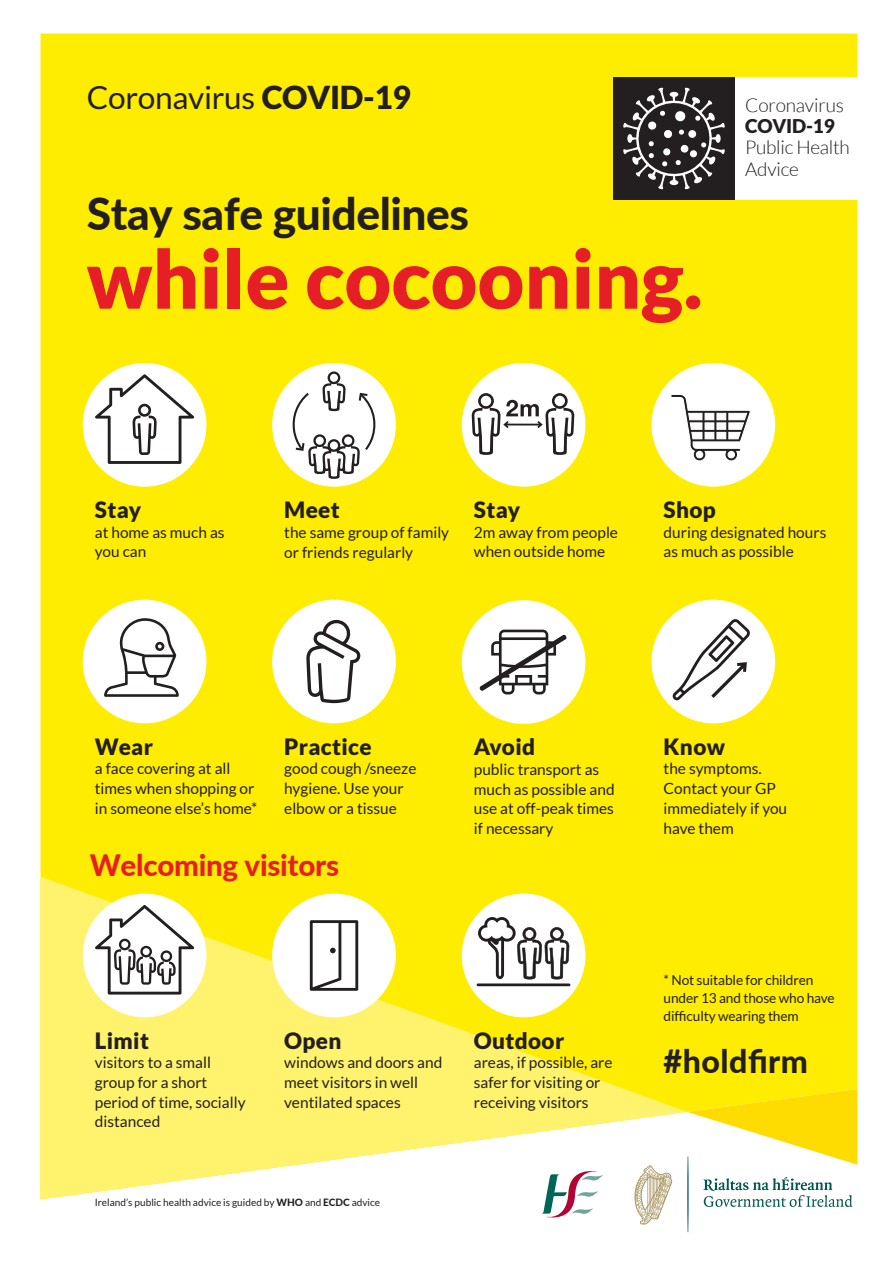
<style>
.page{position:relative;width:893px;height:1263px;background:#fff}
.page>*{position:absolute;margin:0;border:0;box-sizing:border-box;transform-origin:0 0}
.t1{font:900 80.85px "Lato";color:#e61e25}
.t2{font:800 44.33px "Lato";letter-spacing:-.01em;color:#231f20}
.t3{font:800 32.17px "Lato";letter-spacing:.015em;color:#231f20}
.t4{font:31.65px "Lato";letter-spacing:-.01em;color:#231f20}
.t5{font:800 29.55px "Lato";letter-spacing:-.01em;color:#e61e25}
.t6{font:900 22.5px "Lato";letter-spacing:.015em;color:#231f20}
.t7{font:300 18.98px/21.1px "Lato";letter-spacing:-.01em;color:#231f20}
.t8{font:900 18.98px "Lato";letter-spacing:-.01em;color:#231f20}
.t9{font:15.45px/19.6px "Lato";color:#231f20}
.t10{font:13.73px/17.9px "Lato";letter-spacing:-.01em;color:#231f20}
.t11{font:10.05px "Lato";color:#231f20}
.s1{font-weight:900}
.s2{font-weight:800}
</style>
<div class="page">
<div style="left:41px;top:34px;width:816px;height:1055px;background:#ffed01"></div>
<svg style="left:41px;top:877px;width:646px;height:322px;background:#fff260"></svg>
<svg style="left:542px;top:1167px;width:61px;height:51px"></svg>
<svg style="left:687px;top:1089px;width:170px;height:143px"></svg>
<svg style="left:634px;top:1165px;width:38px;height:60px"></svg>
<div style="left:613px;top:77px;width:122px;height:123px;background:#231f20"></div>
<div style="left:735px;top:77px;width:122px;height:123px;background:#fff"></div>
<svg style="left:623px;top:88px;width:102px;height:101px"></svg>
<div style="left:83px;top:363px;width:123px;height:124px;background:#fff;border-radius:50%"></div>
<svg style="left:95px;top:374px;width:99px;height:90px"></svg>
<div style="left:651px;top:600px;width:124px;height:123px;background:#fff;border-radius:50%"></div>
<svg style="left:673px;top:619px;width:77px;height:81px"></svg>
<div style="left:462px;top:363px;width:123px;height:124px;background:#fff;border-radius:50%"></div>
<svg style="left:472px;top:393px;width:102px;height:62px"></svg>
<div style="left:272px;top:600px;width:124px;height:123px;background:#fff;border-radius:50%"></div>
<svg style="left:306px;top:620px;width:55px;height:83px"></svg>
<div style="left:83px;top:600px;width:123px;height:123px;background:#fff;border-radius:50%"></div>
<svg style="left:104px;top:618px;width:75px;height:79px"></svg>
<div style="left:83px;top:894px;width:123px;height:123px;background:#fff;border-radius:50%"></div>
<svg style="left:95px;top:905px;width:99px;height:89px"></svg>
<div style="left:651px;top:363px;width:124px;height:124px;background:#fff;border-radius:50%"></div>
<svg style="left:671px;top:395px;width:79px;height:66px"></svg>
<div style="left:462px;top:894px;width:123px;height:123px;background:#fff;border-radius:50%"></div>
<svg style="left:478px;top:917px;width:91px;height:62px"></svg>
<hr style="left:477px;top:983px;width:93px;height:3px;background:#231f20">
<div style="left:462px;top:600px;width:123px;height:124px;background:#fff;border-radius:50%"></div>
<svg style="left:479px;top:630px;width:88px;height:64px"></svg>
<div style="left:272px;top:894px;width:124px;height:123px;background:#fff;border-radius:50%"></div>
<svg style="left:310px;top:920px;width:48px;height:71px"></svg>
<div style="left:272px;top:363px;width:124px;height:124px;background:#fff;border-radius:50%"></div>
<svg style="left:291px;top:371px;width:85px;height:108px"></svg>
<h3 class="t4" style="left:87px;top:80px;width:326px">Coronavirus <span class="s1">COVID-19</span></h3>
<h2 class="t2" style="left:87px;top:181px;width:384px">Stay safe guidelines</h2>
<h1 class="t1" style="left:87px;top:232px;width:617px">while cocooning.</h1>
<p class="t7" style="left:745px;top:95px;width:100px">Coronavirus</p>
<p class="t8" style="left:745px;top:115px;width:91px">COVID-19</p>
<p class="t7" style="left:745px;top:137px;width:106px">Public Health<br>Advice</p>
<h3 class="t6" style="left:95px;top:497px;width:48px">Stay</h3>
<p class="t9" style="left:95px;top:522px;width:131px">at home as much as you can</p>
<h3 class="t6" style="left:284px;top:497px;width:57px">Meet</h3>
<p class="t9" style="left:284px;top:522px;width:166px">the same group of family or friends regularly</p>
<h3 class="t6" style="left:474px;top:497px;width:48px">Stay</h3>
<p class="t9" style="left:474px;top:522px;width:146px">2m away from people when outside home</p>
<h3 class="t6" style="left:664px;top:497px;width:54px">Shop</h3>
<p class="t9" style="left:664px;top:522px;width:164px">during designated hours as much as possible</p>
<h3 class="t6" style="left:95px;top:733px;width:60px">Wear</h3>
<p class="t9" style="left:95px;top:759px;width:164px">a face covering at all times when shopping or in someone else’s home*</p>
<h3 class="t6" style="left:284px;top:733px;width:89px">Practice</h3>
<p class="t9" style="left:284px;top:759px;width:134px">good cough /sneeze hygiene. Use your elbow or a tissue</p>
<h3 class="t5" style="left:90px;top:843px;width:251px">Welcoming visitors</h3>
<h3 class="t6" style="left:474px;top:734px;width:63px">Avoid</h3>
<p class="t9" style="left:474px;top:759px;width:142px">public transport as much as possible and use at off-peak times if necessary</p>
<h3 class="t6" style="left:95px;top:1027px;width:56px">Limit</h3>
<p class="t9" style="left:95px;top:1053px;width:152px">visitors to a small group for a short period of time, socially distanced</p>
<h3 class="t6" style="left:284px;top:1027px;width:59px">Open</h3>
<p class="t9" style="left:284px;top:1053px;width:160px">windows and doors and meet visitors in well ventilated spaces</p>
<p class="t11" style="left:95px;top:1197px;width:287px">Ireland’s public health advice is guided by <span class="s2">WHO</span> and <span class="s2">ECDC</span> advice</p>
<h3 class="t6" style="left:474px;top:1027px;width:92px">Outdoor</h3>
<p class="t9" style="left:474px;top:1053px;width:140px">areas, if possible, are safer for visiting or receiving visitors</p>
<h3 class="t6" style="left:664px;top:733px;width:63px">Know</h3>
<p class="t9" style="left:664px;top:759px;width:125px">the symptoms.<br>Contact your GP immediately if you have them</p>
<p class="t10" style="left:664px;top:971px;width:173px">* Not suitable for children under 13 and those who have difficulty wearing them</p>
<h3 class="t3" style="left:664px;top:1037px;width:146px">#holdfirm</h3>
</div>
